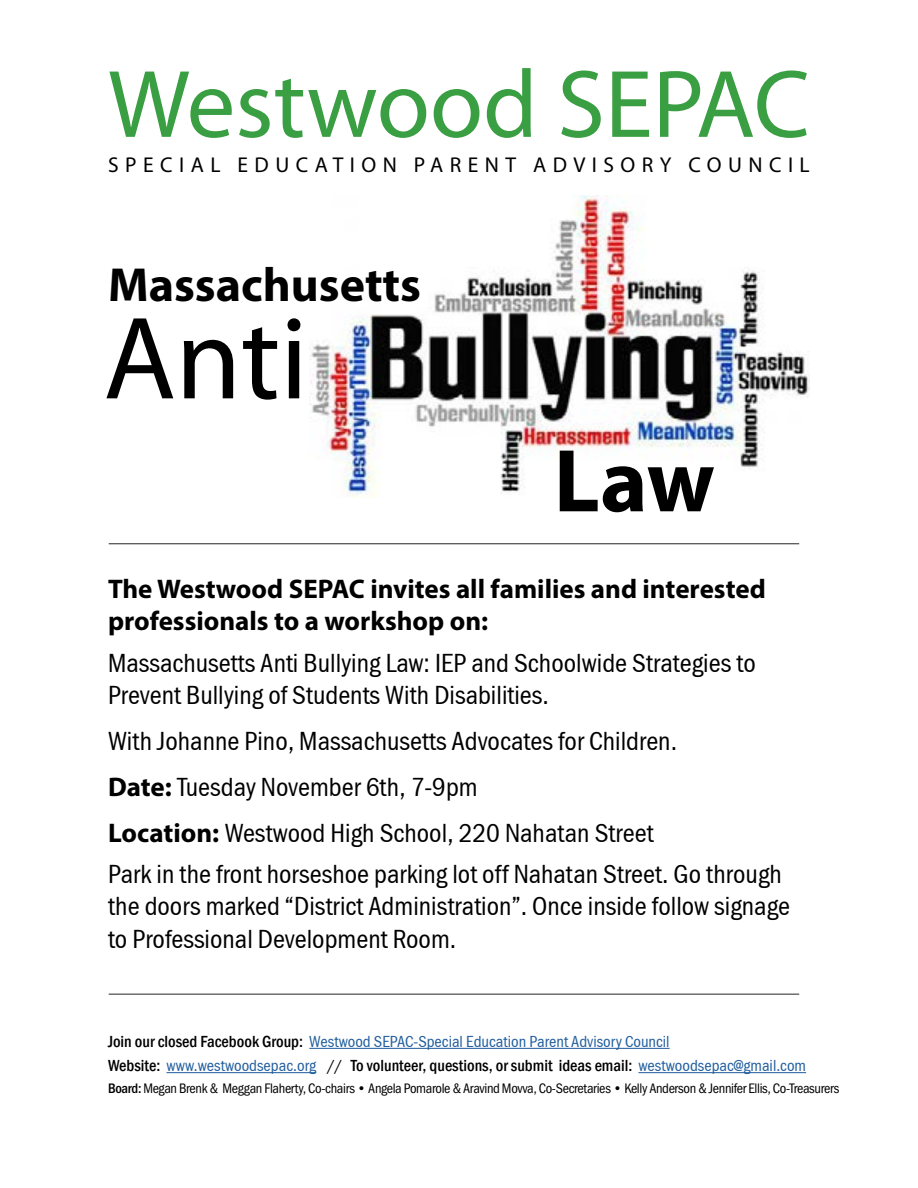
<style>
.page{position:relative;width:918px;height:1188px;background:#fff}
.page>*{position:absolute;margin:0;border:0;box-sizing:border-box;transform-origin:0 0}
.t1{font:118.5px "Myriad Pro";color:#000}
.t2{font:96.9px "Myriad Pro";color:#3a9e42}
.t3{font:700 90px "Myriad Pro";color:#000}
.t4{font:700 48px "Myriad Pro";color:#000}
.t5{font:27px/32.4px "Franklin Gothic Cond";color:#000}
.t6{font:700 27px/32.4px "Myriad Pro";color:#000}
.t7{font:21.45px "Myriad Pro";letter-spacing:.3em;color:#000}
.t8{font:500 condensed 16.5px "Franklin Gothic";color:#000}
.t9{font:16.5px "Franklin Gothic Cond";color:#215e9e}
.t10{font:14.25px "Franklin Gothic URW Con Boo";letter-spacing:-.025em;color:#000}
.s1{font-family:"Myriad Pro";font-weight:700}
.s2{font-family:"Franklin Gothic";font-weight:500;font-stretch:condensed;color:#000}
.s3{font-family:"Franklin Gothic Cond";font-weight:400;font-stretch:normal;color:#215e9e}
.s4{font-weight:400;font-stretch:normal}
.s5{font-family:"Franklin Gothic URW Con";font-weight:500}
</style>
<div class="page">
<hr style="left:109px;top:994px;width:690px;height:1px;background:#3d3d3d">
<hr style="left:109px;top:543px;width:690px;height:1px;background:#3d3d3d">
<hr style="left:309px;top:1048px;width:361px;height:1px;background:#215e9e">
<hr style="left:167px;top:1072px;width:149px;height:1px;background:#215e9e">
<hr style="left:638px;top:1072px;width:168px;height:1px;background:#215e9e">
<img style="left:310px;top:195px;width:500px;height:302px">
<h2 class="t2" style="left:108px;top:45px;width:703px">Westwood SEPAC</h2>
<p class="t7" style="left:108px;top:151px;width:703px">SPECIAL EDUCATION PARENT ADVISORY COUNCIL</p>
<h3 class="t4" style="left:108px;top:253px;width:315px">Massachusetts</h3>
<h1 class="t1" style="left:104px;top:286px;width:206px">Anti</h1>
<h3 class="t3" style="left:554px;top:422px;width:163px">Law</h3>
<p class="t6" style="left:108px;top:572px;width:659px">The Westwood SEPAC invites all families and interested professionals to a workshop on:</p>
<p class="t5" style="left:108px;top:647px;width:649px">Massachusetts Anti Bullying Law: IEP and Schoolwide Strategies to<br>Prevent Bullying of Students With Disabilities.</p>
<p class="t5" style="left:108px;top:718px;width:571px;line-height:45.9px">With Johanne Pino, Massachusetts Advocates for Children.<br><span class="s1">Date:</span> Tuesday November 6th, 7-9pm<br><span class="s1">Location:</span> Westwood High School, 220 Nahatan Street</p>
<p class="t5" style="left:108px;top:858px;width:684px">Park in the front horseshoe parking lot off Nahatan Street. Go through the doors marked “District Administration”. Once inside follow signage to Professional Development Room.</p>
<p class="t9" style="left:108px;top:1032px;width:563px"><span class="s2">Join our closed Facebook Group:</span> Westwood SEPAC-Special Education Parent Advisory Council</p>
<p class="t8" style="left:108px;top:1055px;width:700px">Website: <span class="s3">www.westwoodsepac.org</span> <span class="s4">//</span> To volunteer, questions, or submit ideas email: <span class="s3">westwoodsepac@gmail.com</span></p>
<p class="t10" style="left:108px;top:1079px;width:733px"><span class="s5">Board:</span> Megan Brenk &amp; Meggan Flaherty, Co-chairs • Angela Pomarole &amp; Aravind Movva, Co-Secretaries • Kelly Anderson &amp; Jennifer Ellis, Co-Treasurers</p>
</div>
